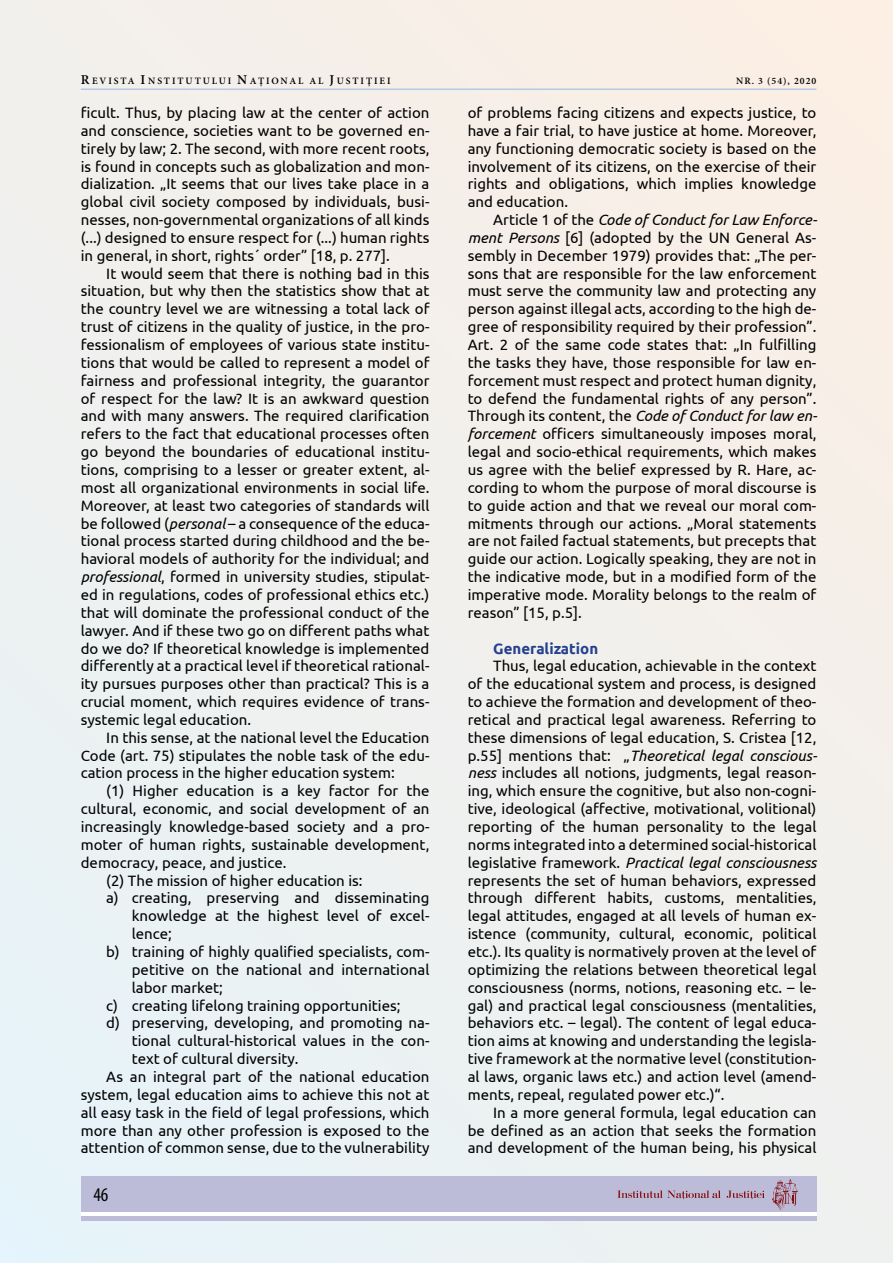
<style>
.page{position:relative;width:893px;height:1263px;background:#f1f0ed}
.page>*{position:absolute;margin:0;border:0;box-sizing:border-box;transform-origin:0 0}
.t1{font:condensed 19.5px "Myriad Pro";color:#000}
.t2{font:15px/17.9px "Ubuntu";color:#000;text-align:justify}
.t3{font:700 15px "Ubuntu";color:#25408f}
.t4{font:600 9.75px "Minion Pro";letter-spacing:.195em;color:#000}
.s1{font-size:13.5px}
.s2{font-style:italic}
</style>
<div class="page">
<hr style="left:81px;top:89px;width:735px;height:1px;background:#95b6df">
<div style="left:81px;top:1176px;width:735px;height:45px;background:#bcbcd8"></div>
<hr style="left:81px;top:1213px;width:735px;height:3px;background:#fff">
<svg style="left:617px;top:1190px;width:104px;height:9px"></svg>
<svg style="left:727px;top:1190px;width:38px;height:9px"></svg>
<svg style="left:772px;top:1179px;width:26px;height:31px"></svg>
<p class="t4" style="left:81px;top:74px;width:311px"><span class="s1">R</span>EVISTA <span class="s1">I</span>NSTITUTULUI <span class="s1">N</span>AŢIONAL AL <span class="s1">J</span>USTIŢIEI</p>
<p class="t4" style="left:736px;top:74px;width:82px">NR. 3 (54), 2020</p>
<p class="t2" style="left:81px;top:103px;width:350px">ficult. Thus, by placing law at the center of action and conscience, societies want to be governed en&shy;tirely by law; 2. The second, with more recent roots, is found in concepts such as globalization and mon&shy;dialization. „It seems that our lives take place in a global civil society composed by individuals, busi&shy;nesses, non-governmental organizations of all kinds (...) designed to ensure respect for (...) human rights in general, in short, rights´ order” [18, p. 277].</p>
<p class="t2" style="left:81px;top:264px;width:350px;text-indent:26px">It would seem that there is nothing bad in this situation, but why then the statistics show that at the country level we are witnessing a total lack of trust of citizens in the quality of justice, in the pro&shy;fessionalism of employees of various state institu&shy;tions that would be called to represent a model of fairness and professional integrity, the guarantor of respect for the law? It is an awkward question and with many answers. The required clarification refers to the fact that educational processes often go beyond the boundaries of educational institu&shy;tions, comprising to a lesser or greater extent, al&shy;most all organizational environments in social life.<br>Moreover, at least two categories of standards will be followed (<span class="s2">personal</span> – a consequence of the educa&shy;tional process started during childhood and the be&shy;havioral models of authority for the individual; and <span class="s2">professional</span>, formed in university studies, stipulat&shy;ed in regulations, codes of professional ethics etc.) that will dominate the professional conduct of the lawyer. And if these two go on different paths what do we do? If theoretical knowledge is implemented differently at a practical level if theoretical rational&shy;ity pursues purposes other than practical? This is a crucial moment, which requires evidence of trans&shy;systemic legal education.</p>
<p class="t2" style="left:81px;top:728px;width:350px;text-indent:26px">In this sense, at the national level the Education Code (art. 75) stipulates the noble task of the edu&shy;cation process in the higher education system:</p>
<p class="t2" style="left:106px;top:782px;width:325px">(1) Higher education is a key factor for the</p>
<p class="t2" style="left:81px;top:799px;width:350px">cultural, economic, and social development of an</p>
<p class="t2" style="left:81px;top:817px;width:350px">increasingly knowledge-based society and a pro-</p>
<p class="t2" style="left:81px;top:835px;width:350px">moter of human rights, sustainable development,</p>
<p class="t2" style="left:81px;top:853px;width:207px">democracy, peace, and justice.</p>
<p class="t2" style="left:106px;top:871px;width:258px">(2) The mission of higher education is:</p>
<p class="t2" style="left:106px;top:889px;width:325px">a) creating, preserving and disseminating</p>
<p class="t2" style="left:132px;top:906px;width:299px">knowledge at the highest level of excel-</p>
<p class="t2" style="left:132px;top:924px;width:42px">lence;</p>
<p class="t2" style="left:106px;top:942px;width:325px">b) training of highly qualified specialists, com-</p>
<p class="t2" style="left:132px;top:960px;width:299px">petitive on the national and international</p>
<p class="t2" style="left:132px;top:978px;width:92px">labor market;</p>
<p class="t2" style="left:106px;top:996px;width:296px">c) creating lifelong training opportunities;</p>
<p class="t2" style="left:106px;top:1014px;width:325px">d) preserving, developing, and promoting na-</p>
<p class="t2" style="left:132px;top:1031px;width:299px">tional cultural-historical values in the con-</p>
<p class="t2" style="left:132px;top:1049px;width:168px">text of cultural diversity.</p>
<p class="t2" style="left:106px;top:1067px;width:325px">As an integral part of the national education</p>
<p class="t2" style="left:81px;top:1085px;width:350px">system, legal education aims to achieve this not at</p>
<p class="t2" style="left:81px;top:1103px;width:350px">all easy task in the field of legal professions, which</p>
<p class="t2" style="left:81px;top:1121px;width:350px">more than any other profession is exposed to the</p>
<p class="t2" style="left:81px;top:1139px;width:350px">attention of common sense, due to the vulnerability</p>
<h1 class="t1" style="left:93px;top:1183px;width:17px">46</h1>
<p class="t2" style="left:468px;top:103px;width:350px">of problems facing citizens and expects justice, to have a fair trial, to have justice at home. Moreover, any functioning democratic society is based on the involvement of its citizens, on the exercise of their rights and obligations, which implies knowledge and education.</p>
<p class="t2" style="left:468px;top:210px;width:351px;text-indent:26px">Article 1 of the <span class="s2">Code of Conduct for Law Enforce&shy;ment Persons</span> [6] (adopted by the UN General As&shy;sembly in December 1979) provides that: „The per&shy;sons that are responsible for the law enforcement must serve the community law and protecting any person against illegal acts, according to the high de&shy;gree of responsibility required by their profession”.<br>Art. 2 of the same code states that: „In fulfilling the tasks they have, those responsible for law en&shy;forcement must respect and protect human dignity, to defend the fundamental rights of any person”.<br>Through its content, the <span class="s2">Code of Conduct for law en&shy;forcement</span> officers simultaneously imposes moral, legal and socio-ethical requirements, which makes us agree with the belief expressed by R. Hare, ac&shy;cording to whom the purpose of moral discourse is to guide action and that we reveal our moral com&shy;mitments through our actions. „Moral statements are not failed factual statements, but precepts that guide our action. Logically speaking, they are not in the indicative mode, but in a modified form of the imperative mode. Morality belongs to the realm of reason” [15, p.5].</p>
<p class="t3" style="left:493px;top:639px;width:106px">Generalization</p>
<p class="t2" style="left:468px;top:657px;width:351px;text-indent:26px">Thus, legal education, achievable in the context of the educational system and process, is designed to achieve the formation and development of theo&shy;retical and practical legal awareness. Referring to these dimensions of legal education, S. Cristea [12, p.55] mentions that: „<span class="s2">Theoretical legal conscious&shy;ness</span> includes all notions, judgments, legal reason&shy;ing, which ensure the cognitive, but also non-cogni&shy;tive, ideological (affective, motivational, volitional) reporting of the human personality to the legal norms integrated into a determined social-historical legislative framework. <span class="s2">Practical legal consciousness </span>represents the set of human behaviors, expressed through different habits, customs, mentalities, legal attitudes, engaged at all levels of human ex&shy;istence (community, cultural, economic, political etc.). Its quality is normatively proven at the level of optimizing the relations between theoretical legal consciousness (norms, notions, reasoning etc. – le&shy;gal) and practical legal consciousness (mentalities, behaviors etc. – legal). The content of legal educa&shy;tion aims at knowing and understanding the legisla&shy;tive framework at the normative level (constitution&shy;al laws, organic laws etc.) and action level (amend&shy;ments, repeal, regulated power etc.)“.</p>
<p class="t2" style="left:468px;top:1103px;width:350px;text-indent:26px">In a more general formula, legal education can be defined as an action that seeks the formation and development of the human being, his physical</p>
</div>
